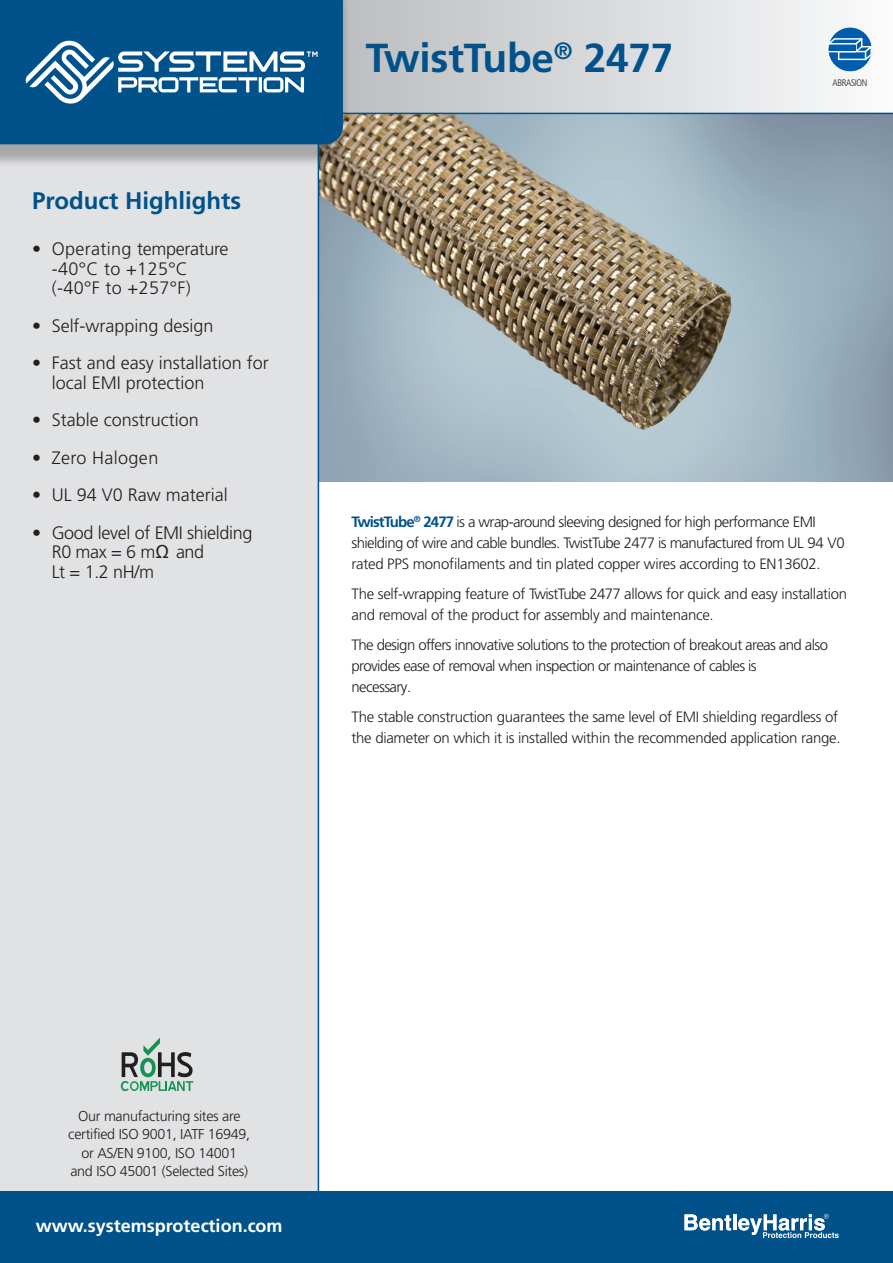
<style>
.page{position:relative;width:893px;height:1263px;background:#fff}
.page>*{position:absolute;margin:0;border:0;box-sizing:border-box;transform-origin:0 0}
.Product_Name{font:700 40.5px "Frutiger LT Pro";letter-spacing:-.005em;color:#01528a}
.Sidebar_Head{font:700 24px "Frutiger LT Pro";color:#01528a}
.Sidebar_Bullet{font:300 18px/19.5px "Frutiger LT Pro";color:#231f20}
.Sidebar_Bullet-2{font:300 18px/19.5px "Frutiger LT Pro";letter-spacing:.02em;color:#231f20}
.Sidebar_Bullet-3{font:300 18px/19.5px "Frutiger LT Pro";letter-spacing:-.02em;color:#231f20}
.t1{font:700 18px "Frutiger LT Pro";color:#fff}
.Body{font:300 15px/21px "Frutiger LT Pro";letter-spacing:-.04em;color:#231f20}
.Body-2{font:300 15px/21px "Frutiger LT Pro";letter-spacing:-.02em;color:#231f20}
.t2{font:300 14.25px/18.3px "Frutiger";letter-spacing:-.02em;color:#231f20;text-align:center}
.t3{font:300 condensed 9.45px "Frutiger LT Pro";letter-spacing:-.04em;color:#231f20}
.s1{font-family:"Arial Unicode MS";font-weight:400}
.s2{font-weight:700;color:#01528a}
</style>
<div class="page">
<img style="left:319px;top:114px;width:574px;height:368px">
<div style="left:0;top:168px;width:319px;height:1023px;background:#e1e2e4"></div>
<svg style="left:351px;top:0;width:542px;height:114px"></svg>
<div style="left:0;top:0;width:351px;height:168px;background:#231f20;opacity:.3"></div>
<div style="left:0;top:0;width:343px;height:144px;background:#01528a"></div>
<div style="left:0;top:1191px;width:893px;height:72px;background:#01528a"></div>
<svg style="left:121px;top:1038px;width:72px;height:53px;background:#a3b6ad"></svg>
<div style="left:828px;top:27px;width:44px;height:45px;background:#015dab;border-radius:50%"></div>
<div style="left:828px;top:27px;width:44px;height:45px;border:1px solid #fff;border-radius:50%"></div>
<svg style="left:828px;top:36px;width:47px;height:26px"></svg>
<div style="left:829px;top:45px;width:26px;height:6px;background:#015dab"></div>
<svg style="left:684px;top:1214px;width:47px;height:16px"></svg>
<hr style="left:733px;top:1214px;width:3px;height:16px;background:#fff">
<svg style="left:738px;top:1214px;width:101px;height:24px"></svg>
<svg style="left:26px;top:41px;width:292px;height:63px"></svg>
<p class="Sidebar_Head" style="left:32px;top:186px;width:210px">Product Highlights</p>
<p class="Sidebar_Bullet-2" style="left:52px;top:239px;width:178px;text-indent:-20px">• Operating temperature -40°C to +125°C (-40°F to +257°F)</p>
<p class="Sidebar_Bullet" style="left:32px;top:316px;width:183px">• Self-wrapping design</p>
<p class="Sidebar_Bullet" style="left:52px;top:353px;width:219px;text-indent:-20px">• Fast and easy installation for local EMI protection</p>
<p class="Sidebar_Bullet" style="left:32px;top:410px;width:168px">• Stable construction</p>
<p class="Sidebar_Bullet-2" style="left:32px;top:448px;width:128px">• Zero Halogen</p>
<p class="Sidebar_Bullet" style="left:32px;top:485px;width:197px">• UL 94 V0 Raw material</p>
<p class="Sidebar_Bullet-3" style="left:52px;top:523px;width:202px;text-indent:-20px">• Good level of EMI shielding<br>R0 max = 6 m<span class="s1">Ω</span> and<br>Lt = 1.2 nH/m</p>
<p class="Product_Name" style="left:366px;top:34px;width:309px">TwistTube<sup>®</sup> 2477</p>
<p class="t3" style="left:833px;top:77px;width:36px">ABRASION</p>
<p class="Body" style="left:352px;top:511px;width:495px"><span class="s2">TwistTube</span><sup>®</sup> <span class="s2">2477</span> is a wrap-around sleeving designed for high performance EMI shielding of wire and cable bundles. TwistTube 2477 is manufactured from UL 94 V0 rated PPS monofilaments and tin plated copper wires according to EN13602.</p>
<p class="Body-2" style="left:352px;top:583px;width:497px">The self-wrapping feature of TwistTube 2477 allows for quick and easy installation and removal of the product for assembly and maintenance.</p>
<p class="Body" style="left:352px;top:634px;width:478px">The design offers innovative solutions to the protection of breakout areas and also provides ease of removal when inspection or maintenance of cables is<br>necessary.</p>
<p class="Body-2" style="left:352px;top:706px;width:490px">The stable construction guarantees the same level of EMI shielding regardless of the diameter on which it is installed within the recommended application range.</p>
<p class="t2" style="left:68px;top:1107px;width:183px">Our manufacturing sites are certified ISO 9001, IATF 16949, or AS/EN 9100, ISO 14001<br>and ISO 45001 (Selected Sites)</p>
<p class="t1" style="left:36px;top:1214px;width:248px">www.systemsprotection.com</p>
</div>
